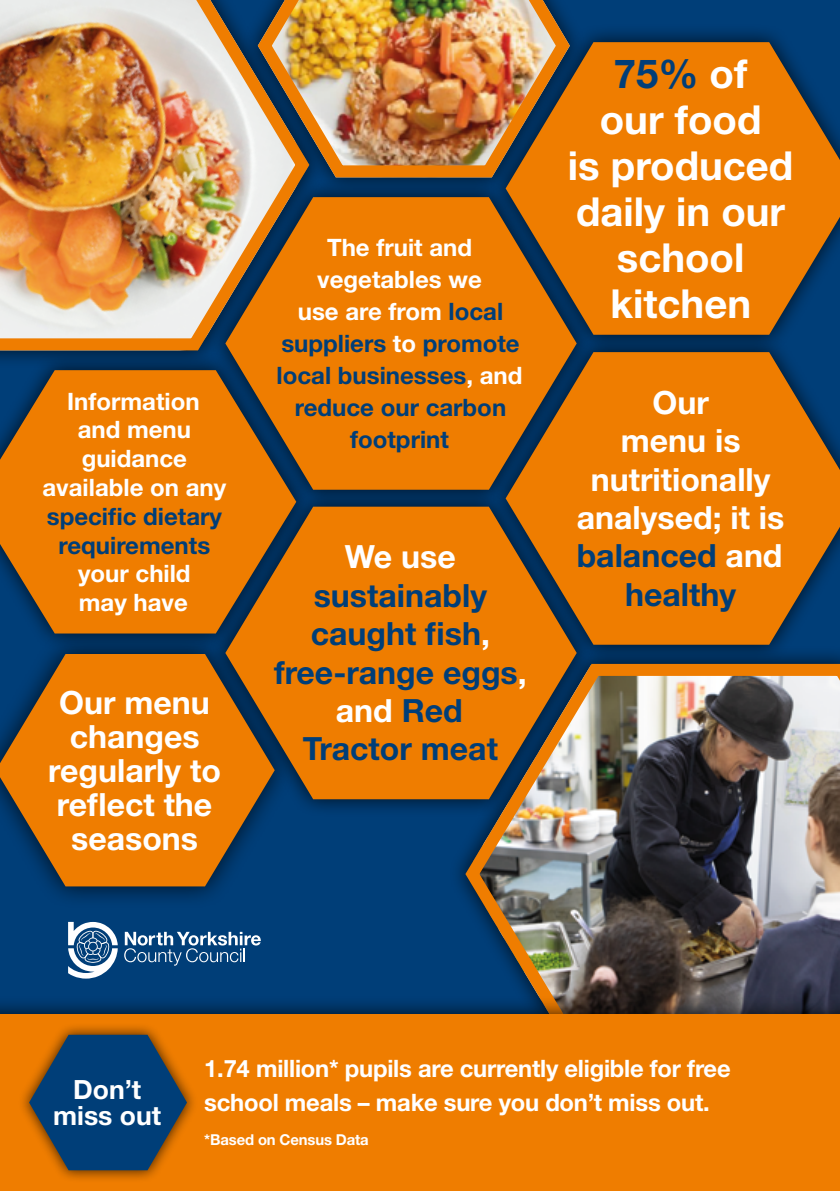
<style>
.page{position:relative;width:840px;height:1191px;background:#fff}
.page>*{position:absolute;margin:0;border:0;box-sizing:border-box;transform-origin:0 0}
.t1{font:700 40px/46px "Helvetica Neue LT Std";color:#fff;text-align:center}
.t2{font:700 32px/38.4px "Helvetica Neue LT Std";color:#fff;text-align:center}
.t3{font:700 32px/38.4px "Helvetica Neue LT Std";color:#003e78;text-align:center}
.t4{font:700 26.4px/26.4px "Helvetica Neue LT Std";color:#fff;text-align:center}
.t5{font:700 24px/28.8px "Helvetica Neue LT Std";color:#fff;text-align:center}
.t6{font:700 24px/32px "Helvetica Neue LT Std";color:#003e78;text-align:center}
.t7{font:700 15px "Helvetica Neue LT Std";letter-spacing:-.01em;color:#fff}
.s1{color:#003e78}
.s2{color:#fff}
</style>
<div class="page">
<div style="left:0;top:0;width:839px;height:1191px;background:#003e78"></div>
<div style="left:0;top:632px;width:295px;height:277px;background:#000;opacity:.75"></div>
<svg style="left:0;top:654px;width:274px;height:232px;fill:#ef7d00"></svg>
<div style="left:0;top:351px;width:313px;height:300px;background:#000;opacity:.75"></div>
<svg style="left:0;top:370px;width:208px;height:263px;background:#d4750b"></svg>
<div style="left:225px;top:197px;width:263px;height:291px;background:#ef7d00"></div>
<div style="left:488px;top:23px;width:351px;height:330px;background:#000;opacity:.75"></div>
<svg style="left:505px;top:42px;width:334px;height:291px;background:#d0730d"></svg>
<div style="left:0;top:0;width:326px;height:369px;background:#000;opacity:.75"></div>
<img style="left:0;top:0;width:316px;height:356px">
<div style="left:488px;top:333px;width:351px;height:330px;background:#000;opacity:.75"></div>
<svg style="left:505px;top:352px;width:334px;height:292px;background:#cf730d"></svg>
<div style="left:208px;top:488px;width:384px;height:330px;background:#000;opacity:.75"></div>
<svg style="left:225px;top:506px;width:351px;height:293px;background:#d57409"></svg>
<div style="left:241px;top:0;width:345px;height:195px;background:#000;opacity:.75"></div>
<img style="left:251px;top:0;width:325px;height:183px">
<svg style="left:124px;top:931px;width:137px;height:34px"></svg>
<svg style="left:68px;top:922px;width:50px;height:56px"></svg>
<div style="left:448px;top:645px;width:391px;height:457px;background:#000;opacity:.75"></div>
<img style="left:458px;top:653px;width:381px;height:342px">
<div style="left:0;top:995px;width:839px;height:196px;background:#000;opacity:.75"></div>
<div style="left:0;top:1014px;width:839px;height:177px;background:#ef7d00"></div>
<div style="left:18px;top:1021px;width:180px;height:162px;background:#000;opacity:.75"></div>
<svg style="left:29px;top:1034px;width:158px;height:136px"></svg>
<p class="t5" style="left:42px;top:386px;width:185px">Information<br>and menu guidance available on any <span class="s1">specific dietary requirements </span>your child<br>may have</p>
<p class="t2" style="left:48px;top:684px;width:174px;line-height:34px">Our menu changes regularly to reflect the seasons</p>
<p class="t6" style="left:276px;top:231px;width:247px"><span class="s2">The fruit and vegetables we<br>use are from</span> local suppliers <span class="s2">to</span> promote local businesses<span class="s2">, and </span>reduce our carbon footprint</p>
<p class="t3" style="left:274px;top:537px;width:254px"><span class="s2">We use </span>sustainably caught fish<span class="s2">, </span>free-range eggs<span class="s2">, and</span> Red<br>Tractor meat</p>
<p class="t1" style="left:567px;top:50px;width:227px"><span class="s1">75%</span> of<br>our food<br>is produced daily in our school kitchen</p>
<p class="t2" style="left:576px;top:382px;width:209px">Our<br>menu is nutritionally analysed; it is <span class="s1">balanced</span> and <span class="s1">healthy</span></p>
<p class="t4" style="left:53px;top:1075px;width:109px">Don’t miss out</p>
<p class="t5" style="left:204px;top:1051px;width:527px;line-height:34px;text-align:left">1.74 million* pupils are currently eligible for free school meals – make sure you don’t miss out.</p>
<p class="t7" style="left:204px;top:1130px;width:166px">*Based on Census Data</p>
</div>
